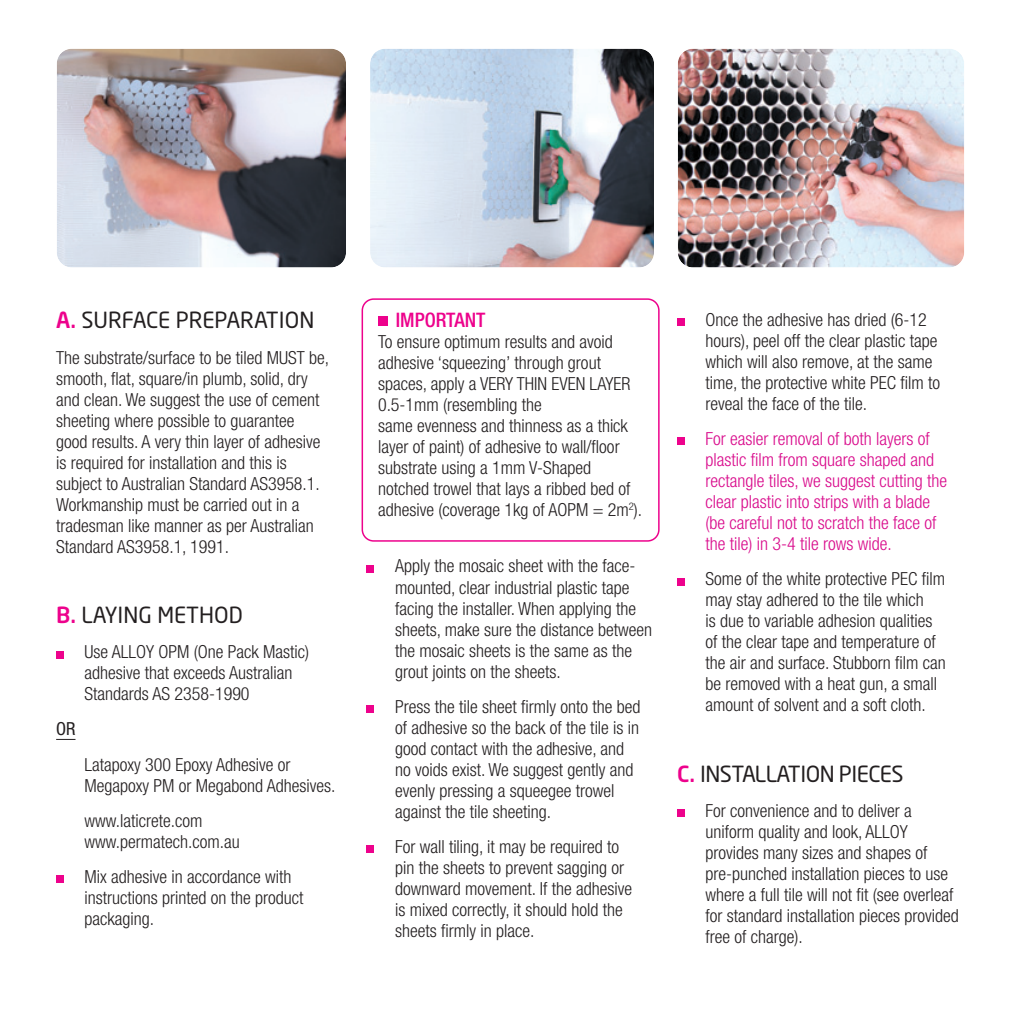
<style>
.page{position:relative;width:1021px;height:1021px;background:#fff}
.page>*{position:absolute;margin:0;border:0;box-sizing:border-box;transform-origin:0 0}
.t1{font:22px "Neo Sans Std";letter-spacing:-.01em;color:#231f20}
.t2{font:500 condensed 20px "Helvetica Neue";color:#ed028c}
.t3{font:300 condensed 18px/21px "Helvetica Neue";color:#231f20}
.t4{font:300 condensed 18px/21px "Helvetica Neue";color:#d90b8c}
.t5{font:condensed 18px "Helvetica Neue";color:#231f20}
.s1{font-weight:500;color:#ed028c}
</style>
<div class="page">
<img style="left:57px;top:49px;width:289px;height:218px;border-radius:15px">
<img style="left:370px;top:49px;width:284px;height:218px;border-radius:15px">
<img style="left:677px;top:49px;width:287px;height:218px;border-radius:15px">
<svg style="left:56px;top:739px;width:19px;height:1px"></svg>
<div style="left:56px;top:651px;width:7px;height:7px;background:#ed028c"></div>
<div style="left:56px;top:875px;width:7px;height:8px;background:#ed028c"></div>
<div style="left:378px;top:316px;width:9px;height:10px;background:#ed028c"></div>
<div style="left:366px;top:565px;width:8px;height:7px;background:#ed028c"></div>
<div style="left:366px;top:705px;width:8px;height:7px;background:#ed028c"></div>
<div style="left:366px;top:845px;width:8px;height:8px;background:#ed028c"></div>
<div style="left:677px;top:318px;width:7px;height:8px;background:#ed028c"></div>
<div style="left:677px;top:437px;width:7px;height:8px;background:#ed028c"></div>
<div style="left:677px;top:578px;width:7px;height:7px;background:#ed028c"></div>
<div style="left:677px;top:809px;width:7px;height:8px;background:#ed028c"></div>
<div style="left:361px;top:298px;width:298px;height:243px;border:2px solid #ed028c;border-radius:11px"></div>
<p class="t1" style="left:56px;top:310px;width:260px"><span class="s1">A.</span> SURFACE PREPARATION</p>
<p class="t3" style="left:56px;top:348px;width:274px">The substrate/surface to be tiled MUST be, smooth, flat, square/in plumb, solid, dry and clean. We suggest the use of cement sheeting where possible to guarantee good results. A very thin layer of adhesive is required for installation and this is subject to Australian Standard AS3958.1.<br>Workmanship must be carried out in a tradesman like manner as per Australian Standard AS3958.1, 1991.</p>
<p class="t1" style="left:56px;top:605px;width:188px"><span class="s1">B.</span> LAYING METHOD</p>
<p class="t3" style="left:84px;top:643px;width:226px">Use ALLOY OPM (One Pack Mastic) adhesive that exceeds Australian<br>Standards AS 2358-1990</p>
<p class="t5" style="left:56px;top:722px;width:21px">OR</p>
<p class="t3" style="left:84px;top:755px;width:252px">Latapoxy 300 Epoxy Adhesive or<br>Megapoxy PM or Megabond Adhesives.</p>
<p class="t3" style="left:84px;top:811px;width:157px">www.laticrete.com www.permatech.com.au</p>
<p class="t3" style="left:84px;top:867px;width:220px">Mix adhesive in accordance with instructions printed on the product packaging.</p>
<p class="t2" style="left:396px;top:313px;width:91px">IMPORTANT</p>
<p class="t3" style="left:378px;top:333px;width:266px">To ensure optimum results and avoid adhesive ‘squeezing’ through grout spaces, apply a VERY THIN EVEN LAYER 0.5-1mm (resembling the<br>same evenness and thinness as a thick layer of paint) of adhesive to wall/floor substrate using a 1mm V-Shaped notched trowel that lays a ribbed bed of adhesive (coverage 1kg of AOPM = 2m<sup>2</sup>).</p>
<p class="t3" style="left:395px;top:557px;width:258px">Apply the mosaic sheet with the face&shy;mounted, clear industrial plastic tape facing the installer. When applying the sheets, make sure the distance between the mosaic sheets is the same as the grout joints on the sheets.</p>
<p class="t3" style="left:395px;top:697px;width:247px">Press the tile sheet firmly onto the bed of adhesive so the back of the tile is in good contact with the adhesive, and no voids exist. We suggest gently and evenly pressing a squeegee trowel against the tile sheeting.</p>
<p class="t3" style="left:395px;top:837px;width:238px">For wall tiling, it may be required to pin the sheets to prevent sagging or downward movement. If the adhesive is mixed correctly, it should hold the sheets firmly in place.</p>
<p class="t3" style="left:705px;top:310px;width:236px">Once the adhesive has dried (6-12 hours), peel off the clear plastic tape which will also remove, at the same time, the protective white PEC film to reveal the face of the tile.</p>
<p class="t4" style="left:705px;top:430px;width:243px">For easier removal of both layers of plastic film from square shaped and rectangle tiles, we suggest cutting the clear plastic into strips with a blade (be careful not to scratch the face of the tile) in 3-4 tile rows wide.</p>
<p class="t3" style="left:705px;top:570px;width:242px">Some of the white protective PEC film may stay adhered to the tile which<br>is due to variable adhesion qualities of the clear tape and temperature of the air and surface. Stubborn film can be removed with a heat gun, a small amount of solvent and a soft cloth.</p>
<p class="t1" style="left:677px;top:764px;width:228px"><span class="s1">C.</span> INSTALLATION PIECES</p>
<p class="t3" style="left:705px;top:801px;width:255px">For convenience and to deliver a uniform quality and look, ALLOY provides many sizes and shapes of pre-punched installation pieces to use where a full tile will not fit (see overleaf for standard installation pieces provided free of charge).</p>
</div>
